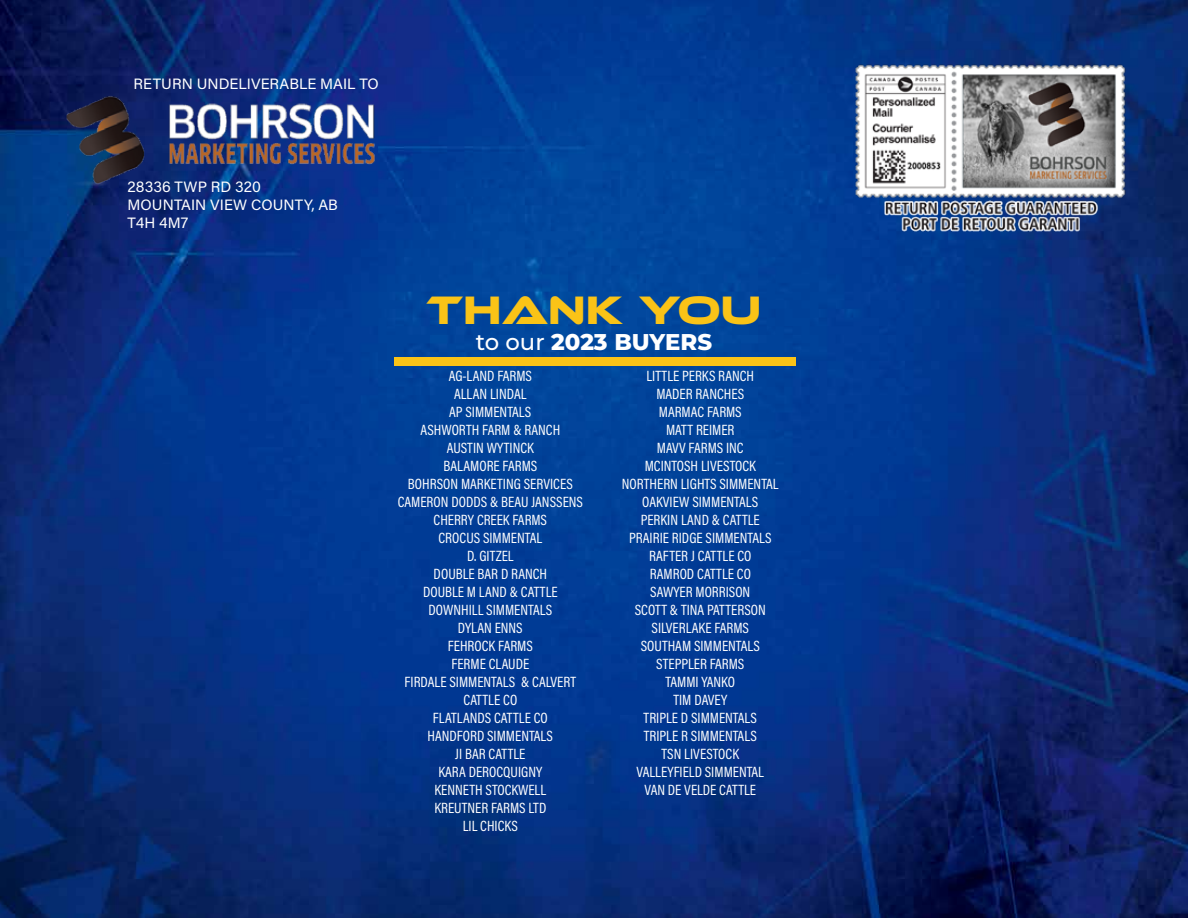
<style>
.page{position:relative;width:1188px;height:918px;background:#fff}
.page>*{position:absolute;margin:0;border:0;box-sizing:border-box;transform-origin:0 0}
.t1{font:40.95px "Ethnocentric Rg";color:#fac317}
.t2{font:800 22.8px "Montserrat";color:#fff}
.t3{font:15px/18px "Acumin Pro Cond";color:#fff;text-align:center}
.t4{font:15px/18px "Acumin Variable Concept";color:#fff}
.s1{font-weight:500}
</style>
<div class="page">
<img style="left:0;top:0;width:1188px;height:918px">
<img style="left:847px;top:57px;width:286px;height:183px">
<img style="left:54px;top:54px;width:328px;height:175px">
<div style="left:394px;top:357px;width:402px;height:9px;background:#fac317"></div>
<p class="t4" style="left:134px;top:74px;width:247px">RETURN UNDELIVERABLE MAIL TO</p>
<p class="t4" style="left:128px;top:177px;width:212px">28336 TWP RD 320<br>MOUNTAIN VIEW COUNTY, AB<br>T4H 4M7</p>
<h1 class="t1" style="left:427px;top:285px;width:336px">THANK YOU</h1>
<h2 class="t2" style="left:476px;top:325px;width:238px"><span class="s1">to our</span> 2023 BUYERS</h2>
<p class="t3" style="left:398px;top:367px;width:187px">AG-LAND FARMS<br>ALLAN LINDAL<br>AP SIMMENTALS<br>ASHWORTH FARM &amp; RANCH<br>AUSTIN WYTINCK<br>BALAMORE FARMS<br>BOHRSON MARKETING SERVICES<br>CAMERON DODDS &amp; BEAU JANSSENS<br>CHERRY CREEK FARMS<br>CROCUS SIMMENTAL<br>D. GITZEL<br>DOUBLE BAR D RANCH<br>DOUBLE M LAND &amp; CATTLE<br>DOWNHILL SIMMENTALS<br>DYLAN ENNS<br>FEHROCK FARMS<br>FERME CLAUDE<br>FIRDALE SIMMENTALS &amp; CALVERT<br>CATTLE CO<br>FLATLANDS CATTLE CO<br>HANDFORD SIMMENTALS<br>JI BAR CATTLE<br>KARA DEROCQUIGNY<br>KENNETH STOCKWELL<br>KREUTNER FARMS LTD<br>LIL CHICKS</p>
<p class="t3" style="left:622px;top:367px;width:158px">LITTLE PERKS RANCH<br>MADER RANCHES<br>MARMAC FARMS<br>MATT REIMER<br>MAVV FARMS INC<br>MCINTOSH LIVESTOCK<br>NORTHERN LIGHTS SIMMENTAL<br>OAKVIEW SIMMENTALS<br>PERKIN LAND &amp; CATTLE<br>PRAIRIE RIDGE SIMMENTALS<br>RAFTER J CATTLE CO<br>RAMROD CATTLE CO<br>SAWYER MORRISON<br>SCOTT &amp; TINA PATTERSON<br>SILVERLAKE FARMS<br>SOUTHAM SIMMENTALS<br>STEPPLER FARMS<br>TAMMI YANKO<br>TIM DAVEY<br>TRIPLE D SIMMENTALS<br>TRIPLE R SIMMENTALS<br>TSN LIVESTOCK<br>VALLEYFIELD SIMMENTAL<br>VAN DE VELDE CATTLE</p>
</div>
